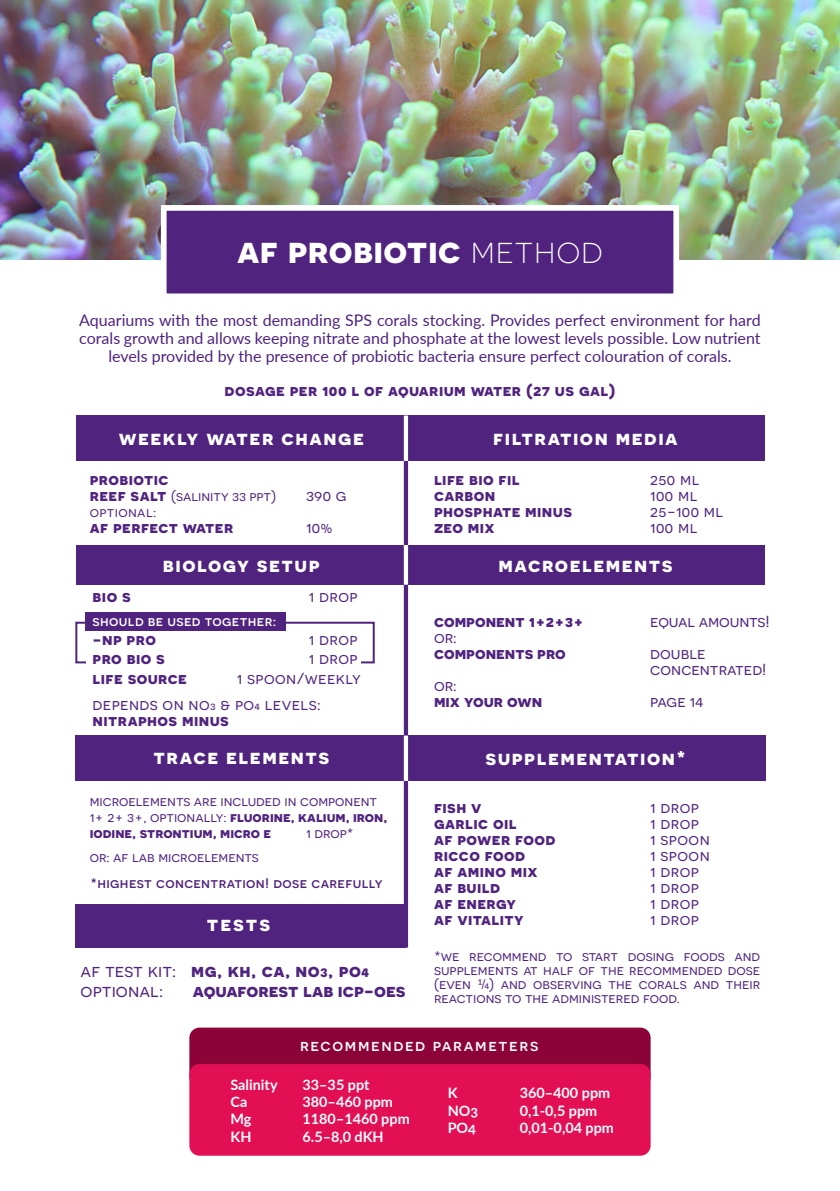
<style>
.page{position:relative;width:840px;height:1191px;background:#fff}
.page>*{position:absolute;margin:0;border:0;box-sizing:border-box;transform-origin:0 0}
.t1{font:700 36px "Novecentosanswide";letter-spacing:.01em;color:#fff}
.t2{font:700 20px "Novecentosanswide";letter-spacing:.075em;color:#fff}
.t3{font:700 18px "Novecentosanswide";color:#50237f}
.t4{font:18px "Novecentosanswide";letter-spacing:.005em;color:#50237f}
.museo_czarne_srednie{font:500 16.2px "Novecentosanswide";letter-spacing:.1em;color:#fff}
.t5{font:16px/18px "Lato";color:#50237f;text-align:center}
.t6{font:700 16px "Novecentosanswide";letter-spacing:.025em;color:#50237f}
.t7{font:16px "Novecentosanswide";letter-spacing:.025em;color:#50237f}
.t8{font:700 16px "Novecentosanswide";color:#50237f}
.t9{font:16px/16px "Novecentosanswide";color:#50237f}
.t10{font:16px "Novecentosanswide";letter-spacing:-.01em;color:#50237f}
.t11{font:700 14.4px "Lato";color:#fff}
.t12{font:14px/14px "Novecentosanswide";color:#50237f}
.t13{font:500 14px "Novecentosanswide";letter-spacing:.025em;color:#50237f}
.t14{font:500 14px "Novecentosanswide";letter-spacing:.025em;color:#fff}
.t15{font:14px "Novecentosanswide";letter-spacing:.025em;color:#50237f}
.s1{font-weight:300}
.s2{font-weight:700;font-size:16px}
.s3{font-weight:700}
.s4{font-weight:400}
.s5{font-size:22px}
</style>
<div class="page">
<img style="left:1px;top:0;width:838px;height:260px">
<img style="left:0;top:0;width:1px;height:260px">
<div style="left:161px;top:205px;width:517px;height:94px;background:#50237f;border:6px solid #fff"></div>
<div style="left:189px;top:1027px;width:461px;height:60px;background:#8c0338;border-radius:10px"></div>
<div style="left:189px;top:1064px;width:461px;height:91px;background:#e20f55;border-radius:10px"></div>
<div style="left:404px;top:735px;width:360px;height:46px;background:#50237f"></div>
<div style="left:76px;top:735px;width:328px;height:46px;background:#50237f"></div>
<div style="left:75px;top:904px;width:330px;height:43px;background:#50237f"></div>
<div style="left:77px;top:545px;width:687px;height:39px;background:#50237f"></div>
<div style="left:77px;top:415px;width:687px;height:46px;background:#50237f"></div>
<div style="left:403px;top:735px;width:5px;height:212px;background:#50237f"></div>
<div style="left:403px;top:584px;width:5px;height:156px;background:#50237f"></div>
<div style="left:403px;top:449px;width:5px;height:114px;background:#50237f"></div>
<div style="left:403px;top:415px;width:5px;height:46px;background:#fff"></div>
<div style="left:403px;top:545px;width:5px;height:39px;background:#fff"></div>
<div style="left:403px;top:735px;width:5px;height:46px;background:#fff"></div>
<div style="left:75px;top:621px;width:299px;height:42px;border:2px solid #50237f"></div>
<div style="left:86px;top:615px;width:199px;height:51px;background:#fff"></div>
<div style="left:146px;top:643px;width:215px;height:23px;background:#fff"></div>
<div style="left:85px;top:612px;width:200px;height:19px;background:#50237f"></div>
<p class="t1" style="left:237px;top:228px;width:367px">af probiotic <span class="s1">method</span></p>
<p class="t5" style="left:79px;top:311px;width:682px">Aquariums with the most demanding SPS corals stocking. Provides perfect environment for hard corals growth and allows keeping nitrate and phosphate at the lowest levels possible. Low nutrient levels provided by the presence of probiotic bacteria ensure perfect colouration of corals.</p>
<p class="t6" style="left:224px;top:380px;width:392px">dosage per 100 l of aquarium water (27 us gal)</p>
<p class="t2" style="left:119px;top:425px;width:246px">weekly water change</p>
<p class="t6" style="left:90px;top:469px;width:80px">probiotic</p>
<p class="t12" style="left:90px;top:489px;width:188px"><span class="s2">reef salt</span> (salinity 33 ppt)</p>
<p class="t7" style="left:306px;top:486px;width:42px">390 g</p>
<p class="t15" style="left:90px;top:504px;width:68px">optional:</p>
<p class="t6" style="left:90px;top:517px;width:145px">af perfect water</p>
<p class="t7" style="left:306px;top:518px;width:27px">10%</p>
<p class="t2" style="left:493px;top:426px;width:186px">filtration media</p>
<p class="t6" style="left:434px;top:469px;width:87px">life bio fil</p>
<p class="t7" style="left:650px;top:470px;width:51px">250 ml</p>
<p class="t6" style="left:434px;top:485px;width:63px">carbon</p>
<p class="t7" style="left:650px;top:486px;width:49px">100 ml</p>
<p class="t6" style="left:434px;top:501px;width:139px">phosphate minus</p>
<p class="t7" style="left:650px;top:502px;width:74px">25-100 ml</p>
<p class="t6" style="left:434px;top:517px;width:62px">zeo mix</p>
<p class="t7" style="left:650px;top:518px;width:49px">100 ml</p>
<p class="t2" style="left:163px;top:552px;width:158px">biology setup</p>
<p class="t2" style="left:498px;top:552px;width:175px">macroelements</p>
<p class="t6" style="left:93px;top:586px;width:40px">bio s</p>
<p class="t7" style="left:309px;top:587px;width:50px">1 drop</p>
<p class="t14" style="left:93px;top:613px;width:185px">should be used together:</p>
<p class="t6" style="left:93px;top:629px;width:65px">-np pro</p>
<p class="t7" style="left:309px;top:630px;width:50px">1 drop</p>
<p class="t6" style="left:93px;top:649px;width:74px">pro bio s</p>
<p class="t7" style="left:309px;top:649px;width:50px">1 drop</p>
<p class="t6" style="left:93px;top:668px;width:96px">life source</p>
<p class="t7" style="left:237px;top:668px;width:125px">1 spoon/weekly</p>
<p class="t7" style="left:93px;top:694px;width:229px">depends on no3 &amp; po4 levels:</p>
<p class="t6" style="left:93px;top:710px;width:138px">nitraphos minus</p>
<p class="t2" style="left:153px;top:744px;width:177px">trace elements</p>
<p class="t12" style="left:90px;top:792px;width:299px;line-height:16px">microelements are included in component<br>1+ 2+ 3+, optionally: <span class="s3">fluorine, kalium, iron, iodine, strontium, micro e</span></p>
<p class="t12" style="left:306px;top:825px;width:49px">1 drop*</p>
<p class="t12" style="left:90px;top:849px;width:170px">or: af lab microelements</p>
<p class="t13" style="left:90px;top:875px;width:293px">*highest concentration! dose carefully</p>
<p class="t2" style="left:207px;top:911px;width:65px">tests</p>
<p class="t3" style="left:81px;top:959px;width:290px"><span class="s4">af test kit:</span> mg, kh, ca, no<span class="s5">3</span>, po<span class="s5">4</span></p>
<p class="t4" style="left:81px;top:980px;width:84px">optional:</p>
<p class="t3" style="left:193px;top:979px;width:214px">aquaforest lab icp-oes</p>
<p class="t8" style="left:434px;top:611px;width:151px">component 1+2+3+</p>
<p class="t10" style="left:650px;top:612px;width:121px">equal amounts!</p>
<p class="t7" style="left:434px;top:628px;width:24px">or:</p>
<p class="t8" style="left:434px;top:643px;width:133px">components pro</p>
<p class="t9" style="left:650px;top:645px;width:118px">double concentrated!</p>
<p class="t7" style="left:434px;top:676px;width:24px">or:</p>
<p class="t8" style="left:434px;top:691px;width:110px">mix your own</p>
<p class="t7" style="left:650px;top:692px;width:55px">page 14</p>
<p class="t2" style="left:485px;top:745px;width:202px">supplementation*</p>
<p class="t6" style="left:434px;top:797px;width:49px">fish v</p>
<p class="t7" style="left:650px;top:798px;width:50px">1 drop</p>
<p class="t6" style="left:434px;top:813px;width:84px">garlic oil</p>
<p class="t7" style="left:650px;top:814px;width:50px">1 drop</p>
<p class="t6" style="left:434px;top:829px;width:123px">af power food</p>
<p class="t7" style="left:650px;top:830px;width:61px">1 spoon</p>
<p class="t6" style="left:434px;top:845px;width:93px">ricco food</p>
<p class="t7" style="left:650px;top:846px;width:61px">1 spoon</p>
<p class="t6" style="left:434px;top:861px;width:105px">af amino mix</p>
<p class="t7" style="left:650px;top:862px;width:50px">1 drop</p>
<p class="t6" style="left:434px;top:877px;width:68px">af build</p>
<p class="t7" style="left:650px;top:878px;width:50px">1 drop</p>
<p class="t6" style="left:434px;top:893px;width:83px">af energy</p>
<p class="t7" style="left:650px;top:894px;width:50px">1 drop</p>
<p class="t6" style="left:434px;top:909px;width:91px">af vitality</p>
<p class="t7" style="left:650px;top:910px;width:50px">1 drop</p>
<p class="t12" style="left:434px;top:948px;width:327px;text-align:justify">*we recommend to start dosing foods and supplements at half of the recommended dose (even ¼) and observing the corals and their reactions to the administered food.</p>
<p class="museo_czarne_srednie" style="left:300px;top:1035px;width:239px">recommended parameters</p>
<p class="t11" style="left:230px;top:1074px;width:49px">Salinity</p>
<p class="t11" style="left:302px;top:1074px;width:68px">33–35 ppt</p>
<p class="t11" style="left:230px;top:1091px;width:18px">Ca</p>
<p class="t11" style="left:302px;top:1091px;width:92px">380–460 ppm</p>
<p class="t11" style="left:230px;top:1108px;width:22px">Mg</p>
<p class="t11" style="left:302px;top:1108px;width:109px">1180–1460 ppm</p>
<p class="t11" style="left:230px;top:1125px;width:22px">KH</p>
<p class="t11" style="left:302px;top:1125px;width:83px">6.5–8,0 dKH</p>
<p class="t11" style="left:447px;top:1082px;width:11px">K</p>
<p class="t11" style="left:519px;top:1082px;width:92px">360–400 ppm</p>
<p class="t11" style="left:447px;top:1099px;width:32px">NO3</p>
<p class="t11" style="left:519px;top:1099px;width:79px">0,1-0,5 ppm</p>
<p class="t11" style="left:447px;top:1117px;width:30px">PO4</p>
<p class="t11" style="left:519px;top:1117px;width:96px">0,01-0,04 ppm</p>
</div>
